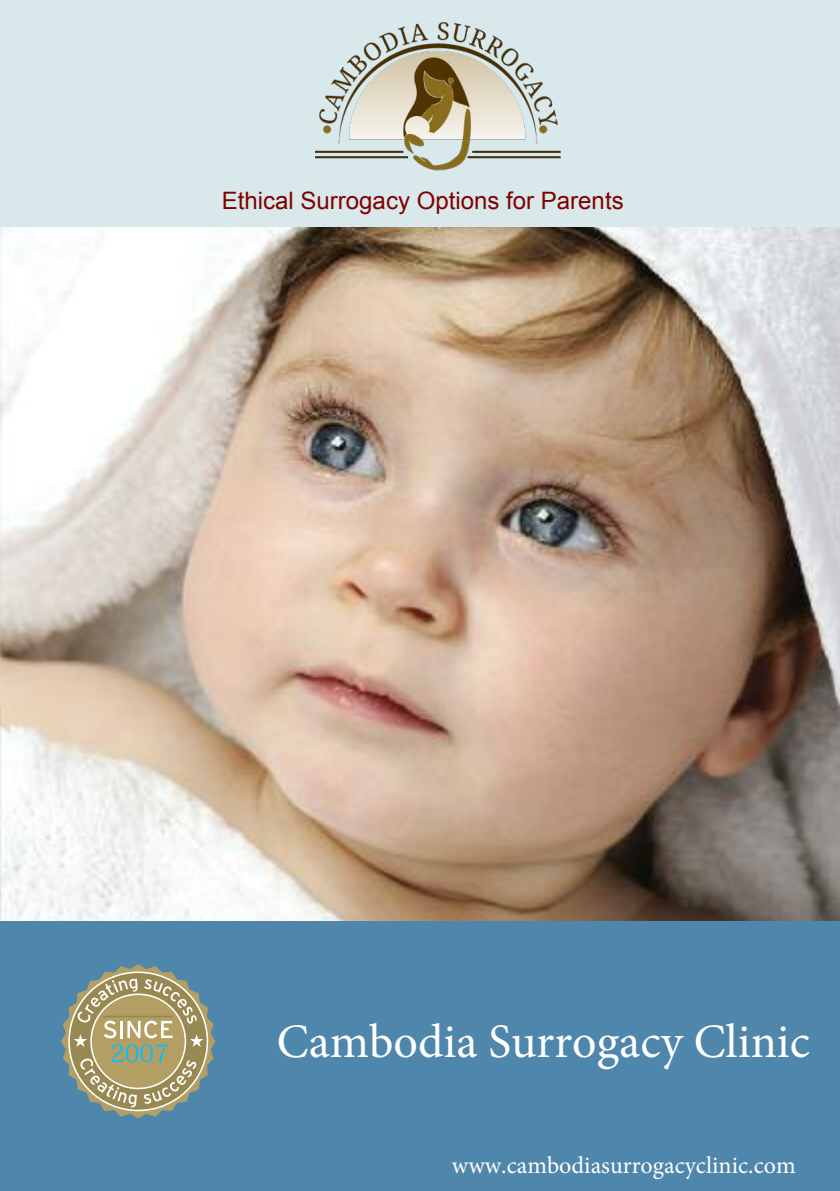
<style>
.page{position:relative;width:840px;height:1191px;background:#fff}
.page>*{position:absolute;margin:0;border:0;box-sizing:border-box;transform-origin:0 0}
.t1{font:48px "Minion Pro";color:#fff}
.t2{font:24px "Arial";color:#800000}
.t3{font:24px "Minion Pro";color:#fff}
.t4{font:24px "Koz Min Pr 6 N";color:#00bfff}
</style>
<div class="page">
<img style="left:0;top:227px;width:839px;height:694px">
<div style="left:0;top:921px;width:839px;height:270px;background:#4f87ac"></div>
<div style="left:0;top:0;width:839px;height:227px;background:#d9e9eb"></div>
<svg style="left:61px;top:964px;width:154px;height:154px"></svg>
<img style="left:315px;top:22px;width:246px;height:149px">
<p class="t2" style="left:222px;top:185px;width:403px">Ethical Surrogacy Options for Parents</p>
<p class="t4" style="left:110px;top:1039px;width:60px">2007</p>
<h1 class="t1" style="left:276px;top:1009px;width:534px">Cambodia Surrogacy Clinic</h1>
<p class="t3" style="left:451px;top:1149px;width:345px">www.cambodiasurrogacyclinic.com</p>
</div>
